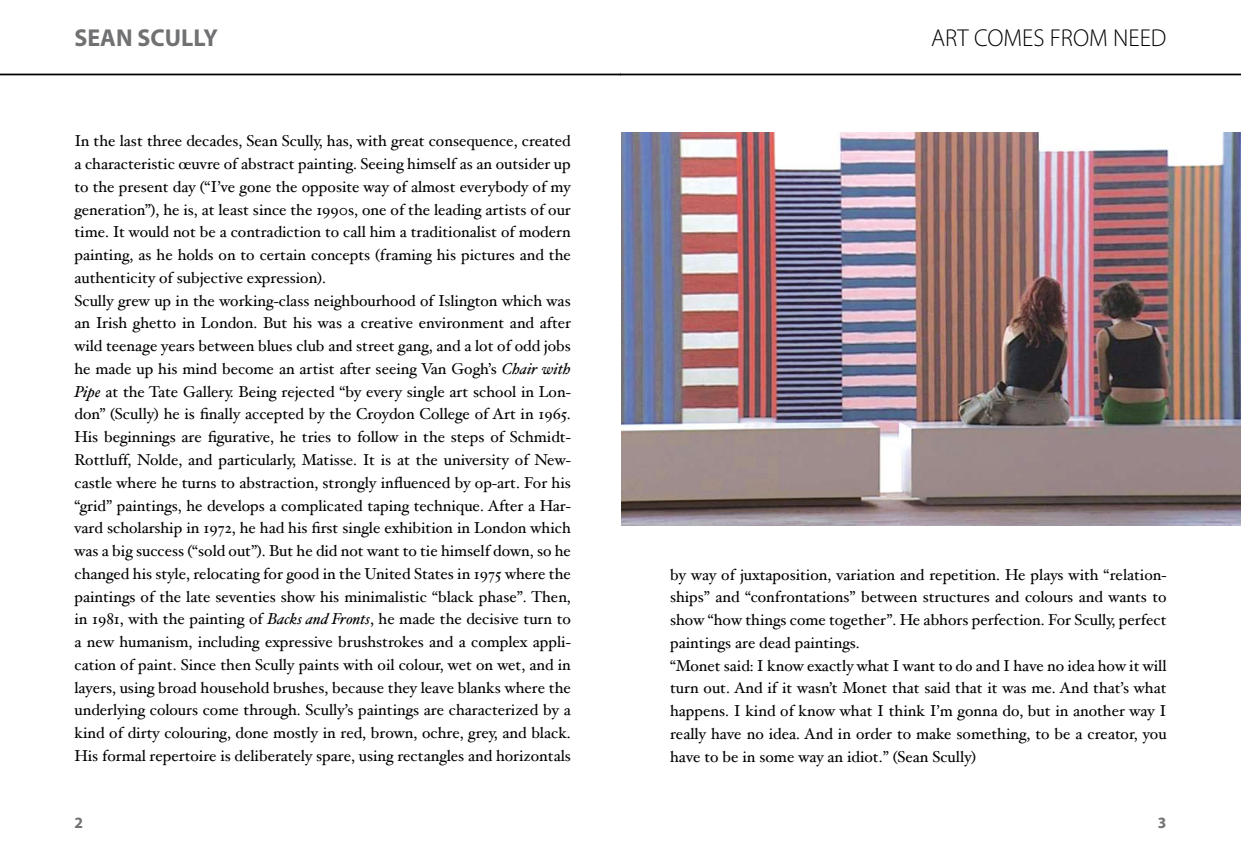
<style>
.page{position:relative;width:1241px;height:859px;background:#fff}
.page>*{position:absolute;margin:0;border:0;box-sizing:border-box;transform-origin:0 0}
.t1{font:300 24.5px "Myriad Pro";color:#000}
.t2{font:700 24.5px "Myriad Pro";color:#707173}
.t3{font:15.75px/22.8px "Hoefler Text";color:#000}
.t4{font:700 15.75px "Myriad Pro";color:#707173}
.s1{font-style:italic}
</style>
<div class="page">
<hr style="left:0;top:74px;width:620px;height:1px;background:#000">
<hr style="left:620px;top:74px;width:620px;height:1px;background:#000">
<img style="left:621px;top:132px;width:619px;height:393px">
<h1 class="t2" style="left:74px;top:22px;width:145px">SEAN SCULLY</h1>
<p class="t3" style="left:74px;top:129px;width:498px">In the last three decades, Sean Scully, has, with great consequence, created a characteristic œuvre of abstract painting. Seeing himself as an outsider up to the present day (“I’ve gone the opposite way of almost everybody of my generation”), he is, at least since the 1990s, one of the leading artists of our time. It would not be a contradiction to call him a traditionalist of modern painting, as he holds on to certain concepts (framing his pictures and the authenticity of subjective expression).<br>Scully grew up in the working-class neighbourhood of Islington which was an Irish ghetto in London. But his was a creative environment and after wild teenage years between blues club and street gang, and a lot of odd jobs he made up his mind become an artist after seeing Van Gogh’s <span class="s1">Chair with Pipe</span> at the Tate Gallery. Being rejected “by every single art school in Lon&shy;don” (Scully) he is finally accepted by the Croydon College of Art in 1965.<br>His beginnings are figurative, he tries to follow in the steps of Schmidt-Rottluff, Nolde, and particularly, Matisse. It is at the university of New&shy;castle where he turns to abstraction, strongly influenced by op-art. For his “grid” paintings, he develops a complicated taping technique. After a Har&shy;vard scholarship in 1972, he had his first single exhibition in London which was a big success (“sold out”). But he did not want to tie himself down, so he changed his style, relocating for good in the United States in 1975 where the paintings of the late seventies show his minimalistic “black phase”. Then, in 1981, with the painting of <span class="s1">Backs and Fronts</span>, he made the decisive turn to a new humanism, including expressive brushstrokes and a complex appli&shy;cation of paint. Since then Scully paints with oil colour, wet on wet, and in layers, using broad household brushes, because they leave blanks where the underlying colours come through. Scully’s paintings are characterized by a kind of dirty colouring, done mostly in red, brown, ochre, grey, and black.<br>His formal repertoire is deliberately spare, using rectangles and horizontals</p>
<p class="t4" style="left:74px;top:811px;width:10px">2</p>
<h1 class="t1" style="left:930px;top:23px;width:237px">ART COMES FROM NEED</h1>
<p class="t3" style="left:670px;top:562px;width:498px">by way of juxtaposition, variation and repetition. He plays with “relation&shy;ships” and “confrontations” between structures and colours and wants to show “how things come together”. He abhors perfection. For Scully, perfect paintings are dead paintings.<br>“Monet said: I know exactly what I want to do and I have no idea how it will turn out. And if it wasn’t Monet that said that it was me. And that’s what happens. I kind of know what I think I’m gonna do, but in another way I really have no idea. And in order to make something, to be a creator, you have to be in some way an idiot.” (Sean Scully)</p>
<p class="t4" style="left:1157px;top:811px;width:10px">3</p>
</div>
